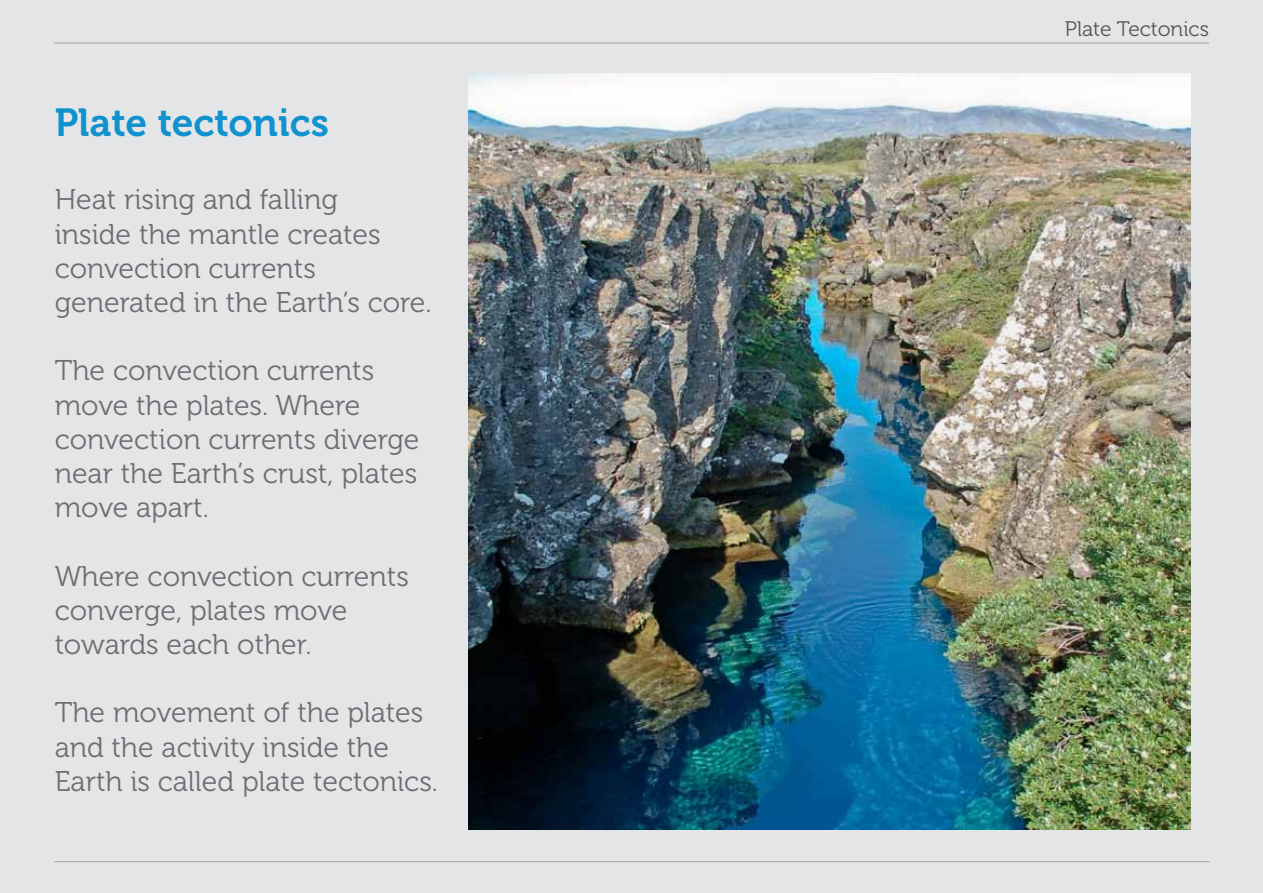
<style>
.page{position:relative;width:1263px;height:893px;background:#e4e5e6}
.page>*{position:absolute;margin:0;border:0;box-sizing:border-box;transform-origin:0 0}
.t1{font:39px "Museo 700";color:#1091d0}
.t2{font:28.5px/34.2px "Museo 300";color:#6d6e71}
.t3{font:21px "Museo 300";color:#565658}
</style>
<div class="page">
<hr style="left:54px;top:42px;width:1155px;height:2px;background:#a9a9a9">
<hr style="left:55px;top:861px;width:1155px;height:1px;background:#a9a9a9">
<img style="left:469px;top:73px;width:722px;height:756px">
<h1 class="t1" style="left:55px;top:100px;width:276px">Plate tectonics</h1>
<p class="t2" style="left:55px;top:183px;width:378px">Heat rising and falling<br>inside the mantle creates convection currents generated in the Earths’ core.</p>
<p class="t2" style="left:55px;top:354px;width:366px">The convection currents move the plates. Where convection currents diverge near the Earths’ crust, plates move apart.</p>
<p class="t2" style="left:55px;top:559px;width:356px">Where convection currents converge, plates move towards each other.</p>
<p class="t2" style="left:55px;top:696px;width:385px">The movement of the plates and the activity inside the<br>Earth is called plate tectonics.</p>
<p class="t3" style="left:1065px;top:17px;width:146px">Plate Tectonics</p>
</div>
